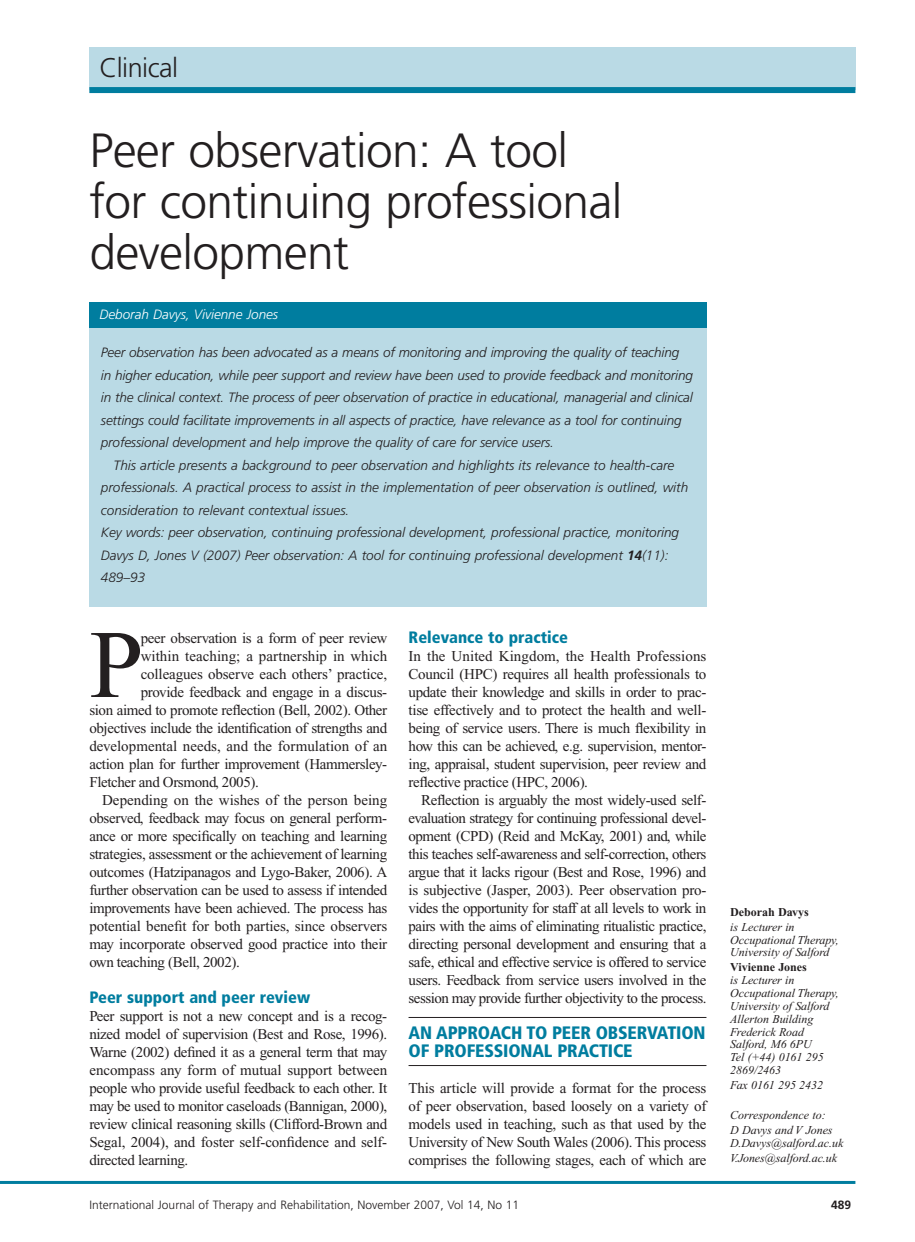
<style>
.page{position:relative;width:915px;height:1242px;background:#fff}
.page>*{position:absolute;margin:0;border:0;box-sizing:border-box;transform-origin:0 0}
.t1{font:96.6px "Times New Roman";color:#231f20}
.t2{font:300 48px/51px "Frutiger";letter-spacing:-.015em;color:#231f20}
.t3{font:300 27px "Frutiger";letter-spacing:-.02em;color:#231f20}
.t4{font:900 condensed 18px/18px "Frutiger";letter-spacing:-.01em;color:#007d9f}
.t5{font:900 condensed 16.5px "Frutiger";color:#007d9f}
.t6{font:15px/18px "Times New Roman";letter-spacing:-.025em;color:#231f20;text-align:justify}
.t7{font:15px "Times New Roman";color:#231f20}
.t8{font:italic 300 13.5px/22.5px "Frutiger";letter-spacing:-.01em;color:#231f20}
.t9{font:italic 300 13.5px "Frutiger";color:#fff}
.t10{font:italic 12px/12.9px "Times New Roman";letter-spacing:-.005em;color:#231f20}
.t11{font:300 12px "Frutiger";color:#231f20}
.t12{font:700 12px "Times New Roman";color:#231f20}
.t13{font:700 12px "Frutiger";color:#231f20}
.s1{font-weight:700}
</style>
<div class="page">
<hr style="left:408px;top:1017px;width:298px;height:1px;background:#231f20">
<hr style="left:408px;top:1065px;width:298px;height:1px;background:#231f20">
<div style="left:89px;top:322px;width:617px;height:285px;background:#badae5"></div>
<div style="left:89px;top:302px;width:617px;height:25px;background:#007d9f"></div>
<hr style="left:0;top:1181px;width:855px;height:3px;background:#007d9f">
<div style="left:89px;top:47px;width:766px;height:42px;background:#badae5"></div>
<div style="left:89px;top:87px;width:766px;height:6px;background:#007d9f"></div>
<h3 class="t3" style="left:99px;top:57px;width:80px">Clinical</h3>
<h2 class="t2" style="left:89px;top:129px;width:534px">Peer observation: A tool for continuing professional development</h2>
<p class="t9" style="left:99px;top:308px;width:180px">Deborah Davys, Vivienne Jones</p>
<p class="t8" style="left:101px;top:342px;width:593px">Peer observation has been advocated as a means of monitoring and improving the quality of teaching<br>in higher education, while peer support and review have been used to provide feedback and monitoring in the clinical context. The process of peer observation of practice in educational, managerial and clinical settings could facilitate improvements in all aspects of practice, have relevance as a tool for continuing professional development and help improve the quality of care for service users.</p>
<p class="t8" style="left:101px;top:455px;width:588px;text-indent:13px">This article presents a background to peer observation and highlights its relevance to health-care professionals. A practical process to assist in the implementation of peer observation is outlined, with consideration to relevant contextual issues.<br>Key words: peer observation, continuing professional development, professional practice, monitoring Davys D, Jones V (2007) Peer observation: A tool for continuing professional development <span class="s1">14</span>(11):<br>489–93</p>
<h1 class="t1" style="left:89px;top:630px;width:55px">P</h1>
<p class="t6" style="left:141px;top:630px;width:248px">peer observation is a form of peer review</p>
<p class="t7" style="left:141px;top:650px;width:248px">within teaching; a partnership in which</p>
<p class="t6" style="left:141px;top:666px;width:248px">colleagues observe each others’ practice,</p>
<p class="t6" style="left:141px;top:684px;width:248px">provide feedback and engage in a discus-</p>
<p class="t6" style="left:89px;top:702px;width:299px">sion aimed to promote reflection (Bell, 2002). Other</p>
<p class="t6" style="left:89px;top:720px;width:299px">objectives include the identification of strengths and</p>
<p class="t7" style="left:89px;top:740px;width:299px">developmental needs, and the formulation of an</p>
<p class="t6" style="left:89px;top:756px;width:299px">action plan for further improvement (Hammersley-</p>
<p class="t6" style="left:89px;top:774px;width:171px">Fletcher and Orsmond, 2005).</p>
<p class="t7" style="left:102px;top:794px;width:286px">Depending on the wishes of the person being</p>
<p class="t6" style="left:89px;top:810px;width:299px">observed, feedback may focus on general perform-</p>
<p class="t6" style="left:89px;top:828px;width:299px">ance or more specifically on teaching and learning</p>
<p class="t6" style="left:89px;top:846px;width:299px">strategies, assessment or the achievement of learning</p>
<p class="t6" style="left:89px;top:864px;width:299px">outcomes (Hatzipanagos and Lygo-Baker, 2006). A</p>
<p class="t6" style="left:89px;top:882px;width:299px">further observation can be used to assess if intended</p>
<p class="t6" style="left:89px;top:900px;width:299px">improvements have been achieved. The process has</p>
<p class="t6" style="left:89px;top:918px;width:299px">potential benefit for both parties, since observers</p>
<p class="t6" style="left:89px;top:936px;width:299px">may incorporate observed good practice into their</p>
<p class="t6" style="left:89px;top:954px;width:152px">own teaching (Bell, 2002).</p>
<p class="t5" style="left:89px;top:990px;width:222px">Peer support and peer review</p>
<p class="t6" style="left:89px;top:1008px;width:299px">Peer support is not a new concept and is a recog&shy;nized model of supervision (Best and Rose, 1996).<br>Warne (2002) defined it as a general term that may encompass any form of mutual support between people who provide useful feedback to each other. It may be used to monitor caseloads (Bannigan, 2000), review clinical reasoning skills (Clifford-Brown and Segal, 2004), and foster self-confidence and self&shy;directed learning.</p>
<p class="t5" style="left:408px;top:630px;width:161px">Relevance to practice</p>
<p class="t6" style="left:408px;top:648px;width:299px">In the United Kingdom, the Health Professions Council (HPC) requires all health professionals to update their knowledge and skills in order to prac&shy;tise effectively and to protect the health and well&shy;being of service users. There is much flexibility in how this can be achieved, e.g. supervision, mentor&shy;ing, appraisal, student supervision, peer review and reflective practice (HPC, 2006).</p>
<p class="t6" style="left:408px;top:792px;width:299px;text-indent:13px">Reflection is arguably the most widely-used self&shy;evaluation strategy for continuing professional devel&shy;opment (CPD) (Reid and McKay, 2001) and, while this teaches self-awareness and self-correction, others argue that it lacks rigour (Best and Rose, 1996) and is subjective (Jasper, 2003). Peer observation pro&shy;vides the opportunity for staff at all levels to work in pairs with the aims of eliminating ritualistic practice, directing personal development and ensuring that a safe, ethical and effective service is offered to service users. Feedback from service users involved in the session may provide further objectivity to the process.</p>
<p class="t4" style="left:408px;top:1025px;width:298px">AN APPROACH TO PEER OBSERVATION<br>OF PROFESSIONAL PRACTICE</p>
<p class="t6" style="left:408px;top:1080px;width:299px">This article will provide a format for the process of peer observation, based loosely on a variety of models used in teaching, such as that used by the University of New South Wales (2006). This process comprises the following stages, each of which are</p>
<p class="t12" style="left:730px;top:907px;width:80px">Deborah Davys</p>
<p class="t10" style="left:730px;top:921px;width:110px">is Lecturer in<br>Occupational Therapy,<br>University of Salford</p>
<p class="t12" style="left:730px;top:963px;width:78px">Vivienne Jones</p>
<p class="t10" style="left:730px;top:975px;width:110px">is Lecturer in<br>Occupational Therapy,<br>University of Salford<br>Allerton Building<br>Frederick Road<br>Salford, M6 6PU<br>Tel (+44) 0161 295<br>2869/2463</p>
<p class="t10" style="left:730px;top:1079px;width:94px">Fax 0161 295 2432</p>
<p class="t10" style="left:730px;top:1108px;width:104px;line-height:15px">Correspondence to:<br>D Davys and V Jones</p>
<p class="t10" style="left:730px;top:1136px;width:114px;line-height:15px">D.Davys@salford.ac.uk<br>V.Jones@salford.ac.uk</p>
<p class="t11" style="left:89px;top:1199px;width:431px">International Journal of Therapy and Rehabilitation, November 2007, Vol 14, No 11</p>
<p class="t13" style="left:830px;top:1199px;width:22px">489</p>
</div>
